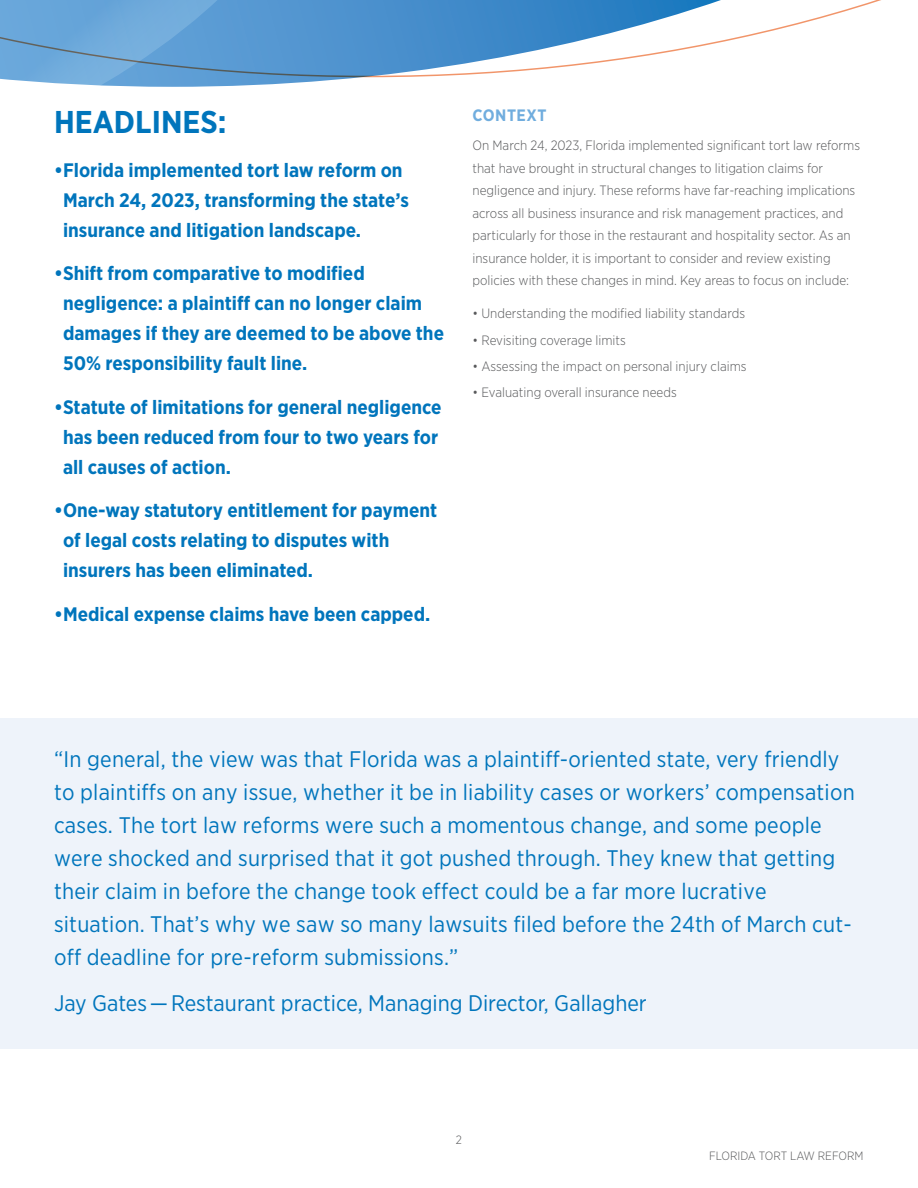
<style>
.page{position:relative;width:918px;height:1188px;background:#fff}
.page>*{position:absolute;margin:0;border:0;box-sizing:border-box;transform-origin:0 0}
.t1{font:700 31.5px "Gotham Narrow";color:#0075bc}
.t2{font:22.5px/33px "Gotham Narrow";letter-spacing:.01em;color:#0075bc}
.t3{font:700 19.5px/30px "Gotham Narrow";color:#0075bc}
.t4{font:700 16.5px "Gotham Narrow";letter-spacing:.03em;color:#70adde}
.t5{font:300 13.5px/22.5px "Gotham Narrow";color:#58595b}
.t6{font:300 12px "Gotham Narrow";color:#58595b}
</style>
<div class="page">
<svg style="left:0;top:77px;width:347px;height:10px"></svg>
<svg style="left:0;top:0;width:881px;height:77px"></svg>
<div style="left:0;top:718px;width:918px;height:331px;background:#eef3fa"></div>
<h1 class="t1" style="left:54px;top:102px;width:174px">HEADLINES:</h1>
<h3 class="t3" style="left:63px;top:155px;width:347px;text-indent:-9px">•Florida implemented tort law reform on<br>March 24, 2023, transforming the state’s insurance and litigation landscape.</h3>
<h3 class="t3" style="left:63px;top:258px;width:383px;text-indent:-9px">•Shift from comparative to modified negligence: a plaintiff can no longer claim damages if they are deemed to be above the 50% responsibility fault line.</h3>
<h3 class="t3" style="left:63px;top:392px;width:380px;text-indent:-9px">•Statute of limitations for general negligence has been reduced from four to two years for all causes of action.</h3>
<h3 class="t3" style="left:63px;top:495px;width:376px;text-indent:-9px">•One-way statutory entitlement for payment of legal costs relating to disputes with insurers has been eliminated.</h3>
<h3 class="t3" style="left:54px;top:599px;width:378px">•Medical expense claims have been capped.</h3>
<p class="t4" style="left:472px;top:105px;width:76px">CONTEXT</p>
<p class="t5" style="left:472px;top:134px;width:389px">On March 24, 2023, Florida implemented significant tort law reforms that have brought in structural changes to litigation claims for negligence and injury. These reforms have far-reaching implications across all business insurance and risk management practices, and particularly for those in the restaurant and hospitality sector. As an insurance holder, it is important to consider and review existing policies with these changes in mind. Key areas to focus on include:</p>
<p class="t5" style="left:472px;top:302px;width:274px">• Understanding the modified liability standards</p>
<p class="t5" style="left:472px;top:328px;width:155px">• Revisiting coverage limits</p>
<p class="t5" style="left:472px;top:355px;width:276px">• Assessing the impact on personal injury claims</p>
<p class="t5" style="left:472px;top:381px;width:206px">• Evaluating overall insurance needs</p>
<p class="t2" style="left:54px;top:742px;width:802px">“In general, the view was that Florida was a plaintiff-oriented state, very friendly to plaintiffs on any issue, whether it be in liability cases or workers’ compensation cases. The tort law reforms were such a momentous change, and some people were shocked and surprised that it got pushed through. They knew that getting their claim in before the change took effect could be a far more lucrative situation. That’s why we saw so many lawsuits filed before the 24th of March cut&shy;off deadline for pre-reform submissions.”</p>
<h2 class="t2" style="left:54px;top:987px;width:594px">Jay Gates — Restaurant practice, Managing Director, Gallagher</h2>
<p class="t6" style="left:456px;top:1132px;width:8px">2</p>
<p class="t6" style="left:709px;top:1149px;width:156px">FLORIDA TORT LAW REFORM</p>
</div>
